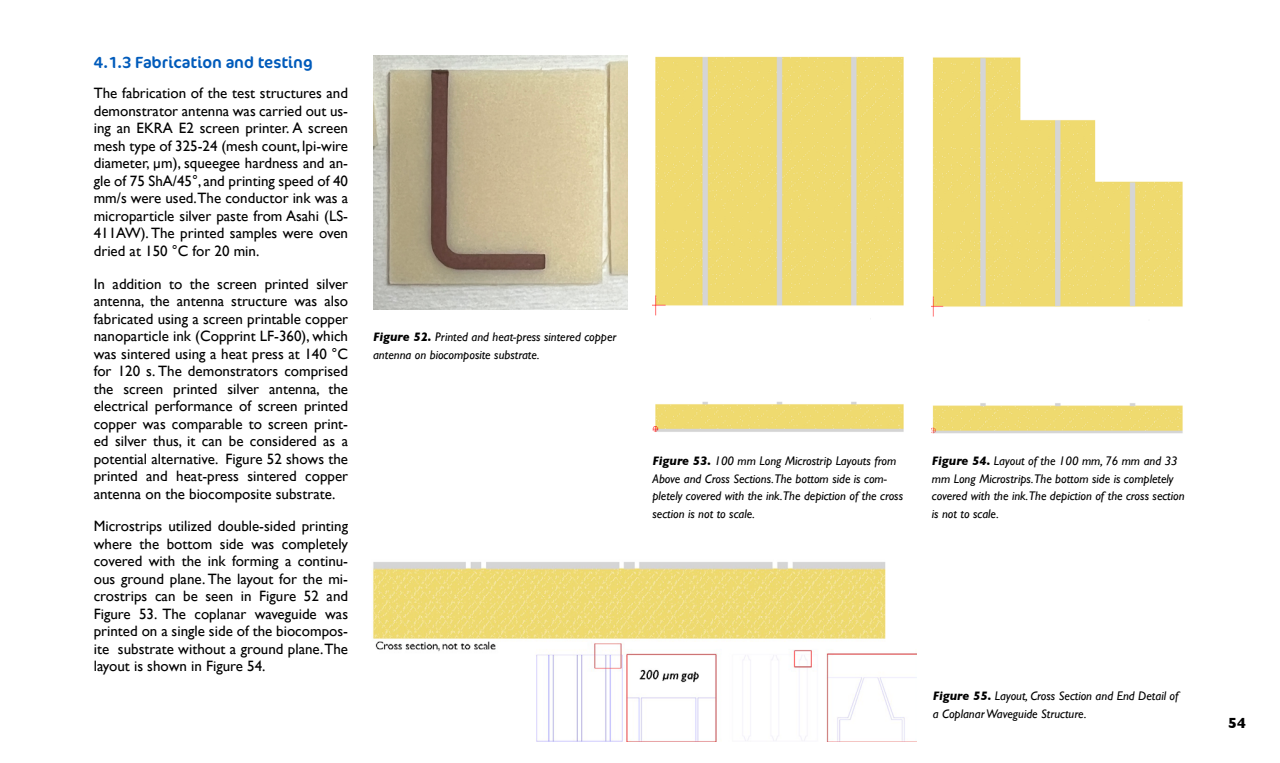
<style>
.page{position:relative;width:1280px;height:763px;background:#fff}
.page>*{position:absolute;margin:0;border:0;box-sizing:border-box;transform-origin:0 0}
.t1{font:16.25px "Cocon Pro";color:#005bbb}
.t2{font:15px/17.5px "Gill Sans";color:#000;text-align:justify}
.t3{font:700 15px "Gill Sans";color:#000}
.t4{font:italic 12.5px/17.5px "Gill Sans";color:#000}
.s1{font-weight:700}
</style>
<div class="page">
<img style="left:373px;top:55px;width:255px;height:254px">
<img style="left:652px;top:56px;width:252px;height:376px">
<img style="left:932px;top:57px;width:251px;height:377px">
<img style="left:373px;top:562px;width:544px;height:179px">
<p class="t1" style="left:94px;top:52px;width:221px">4.1.3 Fabrication and testing</p>
<p class="t2" style="left:94px;top:84px;width:256px">The fabrication of the test structures and demonstrator antenna was carried out us&shy;ing an EKRA E2 screen printer. A screen mesh type of 325-24 (mesh count, lpi-wire diameter, µm), squeegee hardness and an&shy;gle of 75 ShA/45°, and printing speed of 40 mm/s were used.The conductor ink was a microparticle silver paste from Asahi (LS-411AW). The printed samples were oven dried at 150 °C for 20 min.</p>
<p class="t2" style="left:94px;top:274px;width:256px">In addition to the screen printed silver antenna, the antenna structure was also fabricated using a screen printable copper nanoparticle ink (Copprint LF-360), which was sintered using a heat press at 140 °C for 120 s. The demonstrators comprised the screen printed silver antenna, the electrical performance of screen printed copper was comparable to screen print&shy;ed silver thus, it can be considered as a potential alternative. Figure 52 shows the printed and heat-press sintered copper antenna on the biocomposite substrate.</p>
<p class="t2" style="left:94px;top:517px;width:256px">Microstrips utilized double-sided printing where the bottom side was completely covered with the ink forming a continu&shy;ous ground plane. The layout for the mi&shy;crostrips can be seen in Figure 52 and Figure 53. The coplanar waveguide was printed on a single side of the biocompos&shy;ite substrate without a ground plane. The layout is shown in Figure 54.</p>
<p class="t4" style="left:373px;top:328px;width:245px"><span class="s1">Figure 52.</span> Printed and heat-press sintered copper antenna on biocomposite substrate.</p>
<p class="t4" style="left:652px;top:452px;width:252px"><span class="s1">Figure 53.</span> 100 mm Long Microstrip Layouts from Above and Cross Sections.The bottom side is com&shy;pletely covered with the ink.The depiction of the cross section is not to scale.</p>
<p class="t4" style="left:932px;top:452px;width:254px"><span class="s1">Figure 54.</span> Layout of the 100 mm, 76 mm and 33 mm Long Microstrips.The bottom side is completely covered with the ink.The depiction of the cross section is not to scale.</p>
<p class="t4" style="left:933px;top:687px;width:247px"><span class="s1">Figure 55.</span> Layout, Cross Section and End Detail of a Coplanar Waveguide Structure.</p>
<p class="t3" style="left:1228px;top:711px;width:19px">54</p>
</div>
